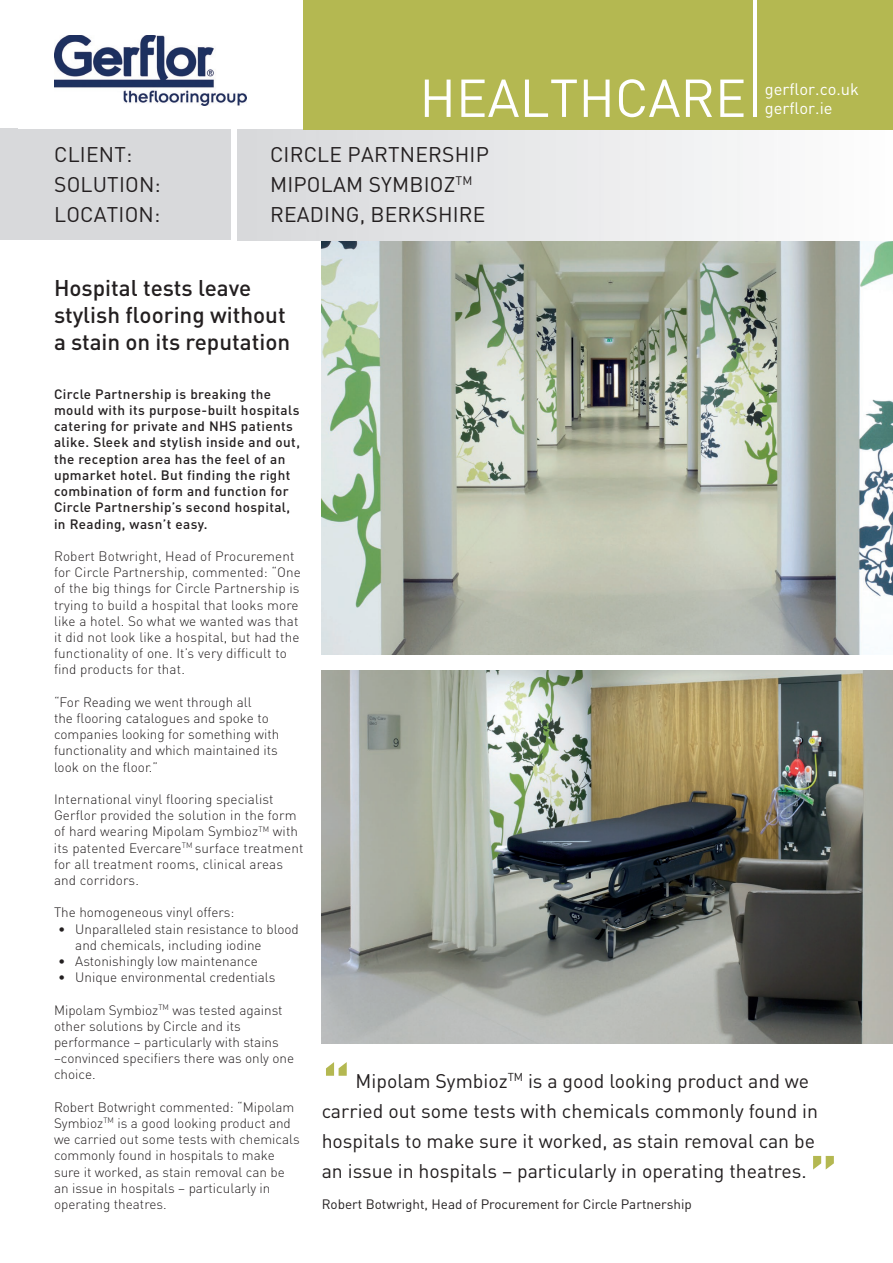
<style>
.page{position:relative;width:893px;height:1263px;background:#fff}
.page>*{position:absolute;margin:0;border:0;box-sizing:border-box;transform-origin:0 0}
.t1{font:700 60px "DIN Pro";color:#b4b851}
.t2{font:52.5px "DIN Pro";color:#fff}
.t3{font:500 22.5px/27px "DIN Pro";color:#231f20}
.t4{font:21px "DIN Pro";letter-spacing:.01em;color:#231f20}
.t5{font:19.5px/30px "DIN Pro";color:#231f20}
.t6{font:16.5px/19.8px "DIN Pro";color:#fff}
.t7{font:300 13.5px/16.2px "DIN Pro";color:#231f20}
.t8{font:500 13.5px/16.2px "DIN Pro";letter-spacing:.03em;color:#231f20}
.t9{font:13.5px "DIN Pro";color:#231f20}
</style>
<div class="page">
<img style="left:322px;top:240px;width:571px;height:415px">
<div style="left:0;top:128px;width:231px;height:112px;background:#d8d9db"></div>
<img style="left:237px;top:128px;width:506px;height:112px">
<img style="left:55px;top:35px;width:191px;height:71px">
<img style="left:322px;top:670px;width:571px;height:373px">
<div style="left:304px;top:0;width:589px;height:130px;background:#b4b851"></div>
<hr style="left:753px;top:0;width:3px;height:117px;background:#fff">
<h2 class="t2" style="left:419px;top:62px;width:328px">HEALTHCARE</h2>
<p class="t6" style="left:765px;top:78px;width:96px">gerflor.co.uk gerflor.ie</p>
<h3 class="t4" style="left:54px;top:140px;width:80px">CLIENT:</h3>
<h3 class="t4" style="left:270px;top:140px;width:220px">CIRCLE PARTNERSHIP</h3>
<h3 class="t4" style="left:54px;top:170px;width:108px">SOLUTION:</h3>
<h3 class="t4" style="left:270px;top:170px;width:204px">MIPOLAM SYMBIOZ<sup>TM</sup></h3>
<h3 class="t4" style="left:54px;top:200px;width:108px">LOCATION:</h3>
<h3 class="t4" style="left:270px;top:200px;width:217px">READING, BERKSHIRE</h3>
<h3 class="t3" style="left:54px;top:273px;width:238px">Hospital tests leave stylish flooring without a stain on its reputation</h3>
<p class="t8" style="left:54px;top:385px;width:247px">Circle Partnership is breaking the mould with its purpose-built hospitals catering for private and NHS patients alike. Sleek and stylish inside and out, the reception area has the feel of an upmarket hotel. But finding the right combination of form and function for Circle Partnership’s second hospital, in Reading, wasn’t easy.</p>
<p class="t7" style="left:54px;top:547px;width:248px">Robert Botwright, Head of Procurement for Circle Partnership, commented: “One of the big things for Circle Partnership is trying to build a hospital that looks more like a hotel. So what we wanted was that it did not look like a hospital, but had the functionality of one. It’s very difficult to find products for that.</p>
<p class="t7" style="left:54px;top:693px;width:227px">“For Reading we went through all<br>the flooring catalogues and spoke to companies looking for something with functionality and which maintained its look on the floor.”</p>
<p class="t7" style="left:54px;top:790px;width:251px">International vinyl flooring specialist Gerflor provided the solution in the form of hard wearing Mipolam Symbioz<sup>TM</sup> with its patented Evercare<sup>TM</sup> surface treatment for all treatment rooms, clinical areas and corridors.</p>
<p class="t7" style="left:54px;top:904px;width:182px">The homogeneous vinyl offers:</p>
<p class="t7" style="left:75px;top:920px;width:225px;text-indent:-17px">• Unparalleled stain resistance to blood and chemicals, including iodine</p>
<p class="t7" style="left:58px;top:952px;width:201px">• Astonishingly low maintenance</p>
<p class="t7" style="left:58px;top:969px;width:219px">• Unique environmental credentials</p>
<p class="t7" style="left:54px;top:1001px;width:242px">Mipolam Symbioz<sup>TM</sup> was tested against other solutions by Circle and its performance – particularly with stains –convinced specifiers there was only one choice.</p>
<p class="t7" style="left:54px;top:1098px;width:247px">Robert Botwright commented: “Mipolam Symbioz<sup>TM</sup> is a good looking product and we carried out some tests with chemicals commonly found in hospitals to make sure it worked, as stain removal can be an issue in hospitals – particularly in operating theatres.</p>
<h1 class="t1" style="left:322px;top:1048px;width:30px">“</h1>
<h3 class="t5" style="left:322px;top:1065px;width:498px;text-indent:34px">Mipolam Symbioz<sup>TM</sup> is a good looking product and we carried out some tests with chemicals commonly found in hospitals to make sure it worked, as stain removal can be an issue in hospitals – particularly in operating theatres.</h3>
<p class="t9" style="left:322px;top:1195px;width:372px">Robert Botwright, Head of Procurement for Circle Partnership</p>
<h1 class="t1" style="left:809px;top:1136px;width:30px">”</h1>
</div>
